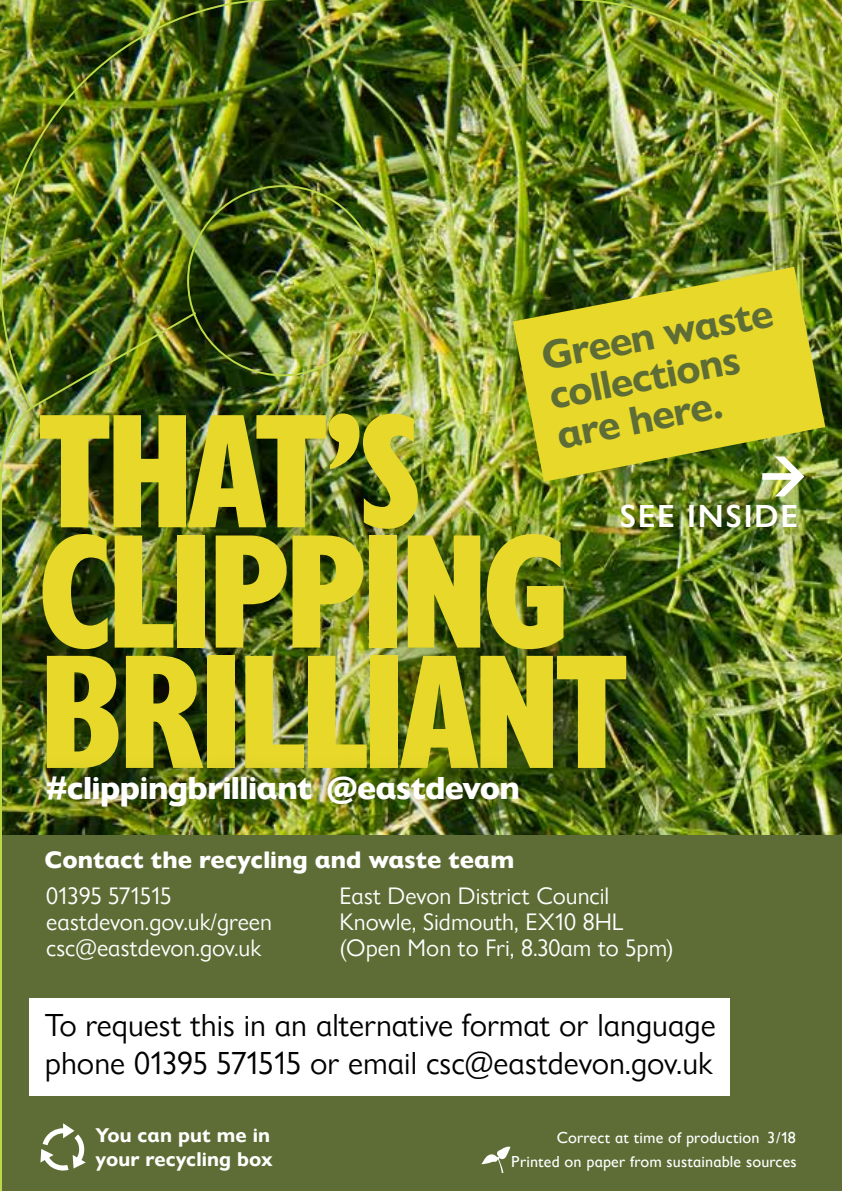
<style>
.page{position:relative;width:842px;height:1191px;background:#fff}
.page>*{position:absolute;margin:0;border:0;box-sizing:border-box;transform-origin:0 0}
.t1{font:800 condensed 167.8px/120.2px "Gill Sans Nova";letter-spacing:-.045em;color:#e7d82a}
.t2{font:700 40px/40px "Gill Sans Nova";color:#5d6d35}
.t3{font:32px/38px "Gill Sans Nova";color:#000}
.t4{font:800 32px "Gill Sans Nova";letter-spacing:-.02em;color:#fff}
.t5{font:600 32px "Gill Sans Nova";letter-spacing:.05em;color:#fff}
.t6{font:24px "Gill Sans Nova";color:#fff}
.t7{font:800 24px "Gill Sans Nova";color:#fff}
.t8{font:700 20px "Gill Sans Nova";letter-spacing:.005em;color:#fff}
.t9{font:500 16px "Gill Sans Nova";letter-spacing:.01em;color:#fff}
</style>
<div class="page">
<img style="left:0;top:0;width:842px;height:1191px">
<div style="left:30px;top:998px;width:700px;height:98px;background:#fff"></div>
<svg style="left:481px;top:1146px;width:29px;height:26px"></svg>
<div style="left:0;top:349px;width:688px;height:484px;background:#000;opacity:.2"></div>
<img style="left:513px;top:267px;width:312px;height:215px">
<svg style="left:762px;top:456px;width:42px;height:40px"></svg>
<div style="left:17px;top:746px;width:532px;height:90px;background:#000;opacity:.2"></div>
<img style="left:29px;top:184px;width:350px;height:226px">
<svg style="left:40px;top:1123px;width:46px;height:48px"></svg>
<p class="t2" style="left:538px;top:337px;width:237px;rotate:-11deg">Green waste collections are here.</p>
<p class="t1" style="left:38px;top:404px;width:593px">THAT’S<br>CLIPPING<br>BRILLIANT</p>
<p class="t5" style="left:620px;top:497px;width:180px">SEE INSIDE</p>
<p class="t4" style="left:46px;top:768px;width:475px">#clippingbrilliant @eastdevon</p>
<p class="t7" style="left:45px;top:845px;width:471px">Contact the recycling and waste team</p>
<p class="t6" style="left:46px;top:881px;width:127px">01395 571515</p>
<p class="t6" style="left:339px;top:881px;width:271px">East Devon District Council</p>
<p class="t6" style="left:46px;top:907px;width:227px">eastdevon.gov.uk/green</p>
<p class="t6" style="left:339px;top:907px;width:286px">Knowle, Sidmouth, EX10 8HL</p>
<p class="t6" style="left:46px;top:933px;width:216px">csc@eastdevon.gov.uk</p>
<p class="t6" style="left:339px;top:933px;width:336px">(Open Mon to Fri, 8.30am to 5pm)</p>
<p class="t3" style="left:45px;top:1005px;width:672px">To request this in an alternative format or language phone 01395 571515 or email csc@eastdevon.gov.uk</p>
<p class="t8" style="left:96px;top:1122px;width:176px">You can put me in</p>
<p class="t8" style="left:96px;top:1146px;width:179px">your recycling box</p>
<p class="t9" style="left:557px;top:1127px;width:241px">Correct at time of production 3/18</p>
<p class="t9" style="left:511px;top:1151px;width:287px">Printed on paper from sustainable sources</p>
</div>
